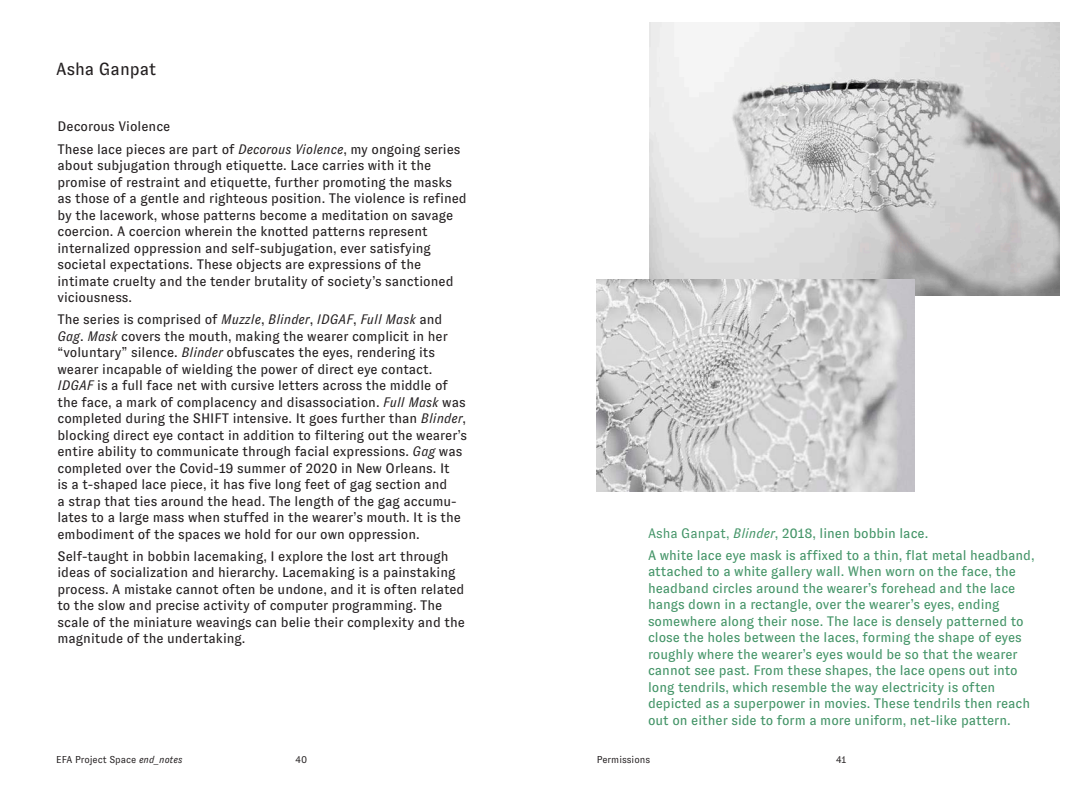
<style>
.page{position:relative;width:1080px;height:810px;background:#fff}
.page>*{position:absolute;margin:0;border:0;box-sizing:border-box;transform-origin:0 0}
.t1{font:17.5px "GT Zirkon";color:#231f20}
.t2{font:13.75px/16.5px "GT Zirkon";color:#231f20}
.t3{font:13.75px/16.5px "GT Zirkon";color:#439467}
.t4{font:10px "GT Zirkon";color:#231f20}
.s1{font-style:italic}
.s2{font-style:inherit}
</style>
<div class="page">
<img style="left:649px;top:22px;width:410px;height:273px">
<img style="left:597px;top:279px;width:318px;height:212px">
<p class="t1" style="left:56px;top:59px;width:102px">Asha Ganpat</p>
<p class="t2" style="left:58px;top:116px;width:405px;line-height:22.1px">Decorous Violence<br>These lace pieces are part of <span class="s1">Decorous Violence</span>, my ongoing series</p>
<p class="t2" style="left:58px;top:157px;width:411px">about subjugation through etiquette. Lace carries with it the promise of restraint and etiquette, further promoting the masks as those of a gentle and righteous position. The violence is refined by the lacework, whose patterns become a meditation on savage coercion. A coercion wherein the knotted patterns represent internalized oppression and self-subjugation, ever satisfying societal expectations. These objects are expressions of the intimate cruelty and the tender brutality of society’s sanctioned viciousness.</p>
<p class="t2" style="left:58px;top:311px;width:411px">The series is comprised of <span class="s1">Muzzle</span>, <span class="s1">Blinder</span>, <span class="s1">IDGAF</span>, <span class="s1">Full Mask</span> and <span class="s1">Gag</span>. <span class="s1">Mask</span> covers the mouth, making the wearer complicit in her “voluntary” silence. <span class="s1">Blinder</span> obfuscates the eyes, rendering its wearer incapable of wielding the power of direct eye contact.<br><span class="s1">IDGAF</span> is a full face net with cursive letters across the middle of the face, a mark of complacency and disassociation. <span class="s1">Full Mask</span> was completed during the SHIFT intensive. It goes further than <span class="s1">Blinder</span>, blocking direct eye contact in addition to filtering out the wearer’s entire ability to communicate through facial expressions. <span class="s1">Gag</span> was completed over the Covid-19 summer of 2020 in New Orleans. It<br>is a t-shaped lace piece, it has five long feet of gag section and<br>a strap that ties around the head. The length of the gag accumu&shy;lates to a large mass when stuffed in the wearer’s mouth. It is the embodiment of the spaces we hold for our own oppression.</p>
<p class="t2" style="left:58px;top:548px;width:409px">Self-taught in bobbin lacemaking, I explore the lost art through ideas of socialization and hierarchy. Lacemaking is a painstaking process. A mistake cannot often be undone, and it is often related to the slow and precise activity of computer programming. The scale of the miniature weavings can belie their complexity and the magnitude of the undertaking.</p>
<p class="t3" style="left:648px;top:522px;width:388px;line-height:22.1px"><span class="s2">Asha Ganpat,</span> <span class="s1">Blinder</span>, 2018, linen bobbin lace.<br>A white lace eye mask is affixed to a thin, flat metal headband,</p>
<p class="t3" style="left:648px;top:563px;width:384px">attached to a white gallery wall. When worn on the face, the headband circles around the wearer’s forehead and the lace hangs down in a rectangle, over the wearer’s eyes, ending somewhere along their nose. The lace is densely patterned to close the holes between the laces, forming the shape of eyes roughly where the wearer’s eyes would be so that the wearer cannot see past. From these shapes, the lace opens out into long tendrils, which resemble the way electricity is often depicted as a superpower in movies. These tendrils then reach out on either side to form a more uniform, net-like pattern.</p>
<p class="t4" style="left:56px;top:754px;width:128px">EFA Project Space <span class="s1">end_notes</span></p>
<p class="t4" style="left:296px;top:754px;width:13px">40</p>
<p class="t4" style="left:597px;top:754px;width:55px">Permissions</p>
<p class="t4" style="left:836px;top:754px;width:12px">41</p>
</div>
